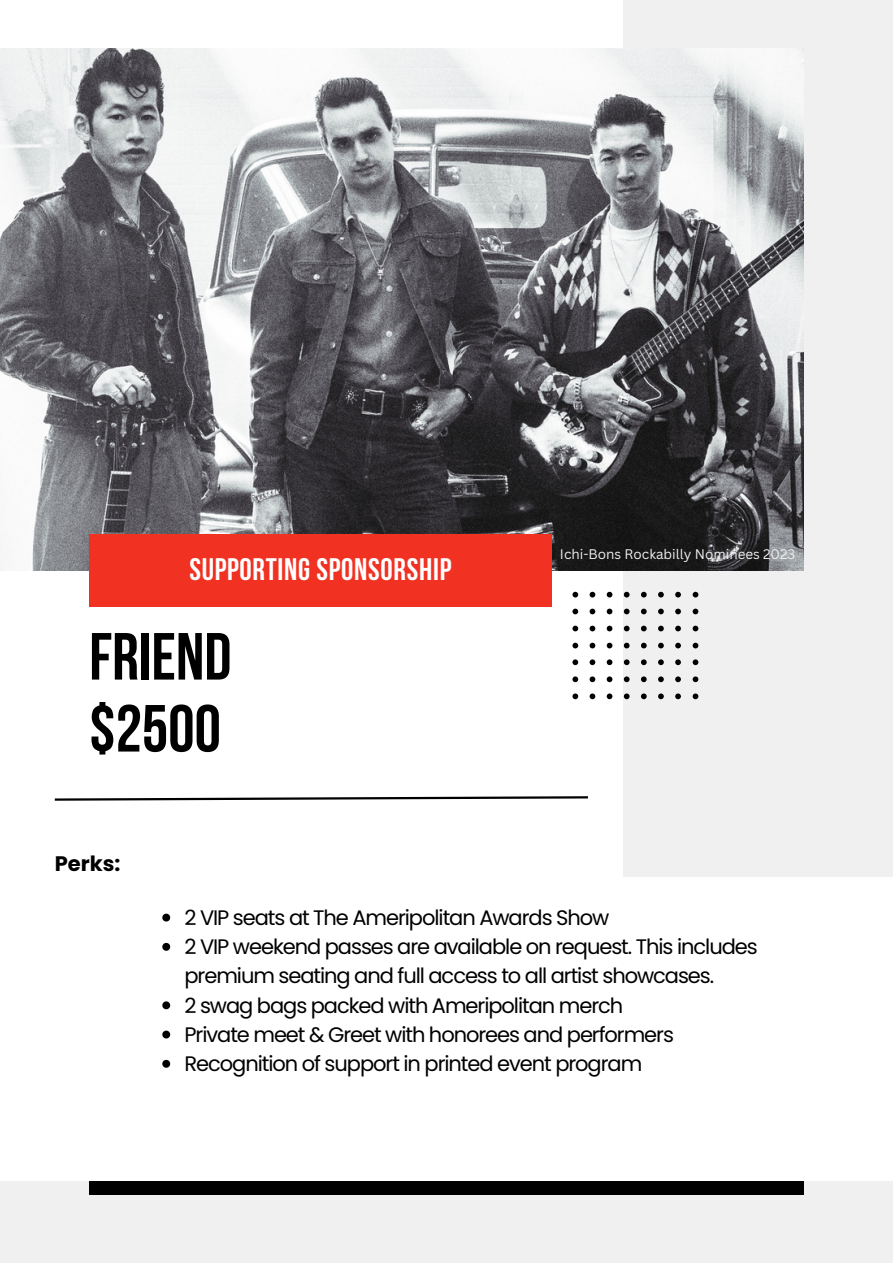
<style>
.page{position:relative;width:893px;height:1264px;background:#fff}
.page>*{position:absolute;margin:0;border:0;box-sizing:border-box;transform-origin:0 0}
.t1{font:700 66.45px "Bebas Neue";color:#000}
.t2{font:700 30.9px "Bebas Neue";letter-spacing:.025em;color:#fff}
.t3{font:21px/29.2px "Poppins";letter-spacing:-.05em;color:#000}
.t4{font:700 21px "Poppins";color:#000}
.t5{font:13.5px "Canva Sans";color:#f1f0f0}
</style>
<div class="page">
<div style="left:623px;top:0;width:269px;height:876px;background:#f1f0f0"></div>
<img style="left:0;top:48px;width:803px;height:522px">
<div style="left:89px;top:534px;width:462px;height:72px;background:#f13223"></div>
<div style="left:0;top:1181px;width:892px;height:81px;background:#f1f0f0"></div>
<div style="left:89px;top:1181px;width:714px;height:13px;background:#000"></div>
<svg style="left:572px;top:591px;width:127px;height:108px"></svg>
<svg style="left:162px;top:913px;width:8px;height:8px"></svg>
<svg style="left:162px;top:942px;width:8px;height:8px"></svg>
<svg style="left:162px;top:1001px;width:8px;height:8px"></svg>
<svg style="left:162px;top:1030px;width:8px;height:8px"></svg>
<svg style="left:162px;top:1059px;width:8px;height:8px"></svg>
<svg style="left:54px;top:796px;width:534px;height:5px"></svg>
<p class="t2" style="left:189px;top:556px;width:263px">SUPPORTING SPONSORSHIP</p>
<p class="t1" style="left:89px;top:629px;width:144px">FRIEND</p>
<p class="t1" style="left:89px;top:701px;width:133px">$2500</p>
<p class="t4" style="left:55px;top:848px;width:67px">Perks:</p>
<p class="t5" style="left:560px;top:544px;width:237px">Ichi-Bons Rockabilly Nominees 2023</p>
<p class="t3" style="left:184px;top:902px;width:426px">2 VIP seats at The Ameripolitan Awards Show</p>
<p class="t3" style="left:184px;top:932px;width:574px">2 VIP weekend passes are available on request. This includes premium seating and full access to all artist showcases.</p>
<p class="t3" style="left:184px;top:990px;width:440px">2 swag bags packed with Ameripolitan merch</p>
<p class="t3" style="left:184px;top:1019px;width:491px">Private meet &amp; Greet with honorees and performers</p>
<p class="t3" style="left:184px;top:1049px;width:459px">Recognition of support in printed event program</p>
</div>
